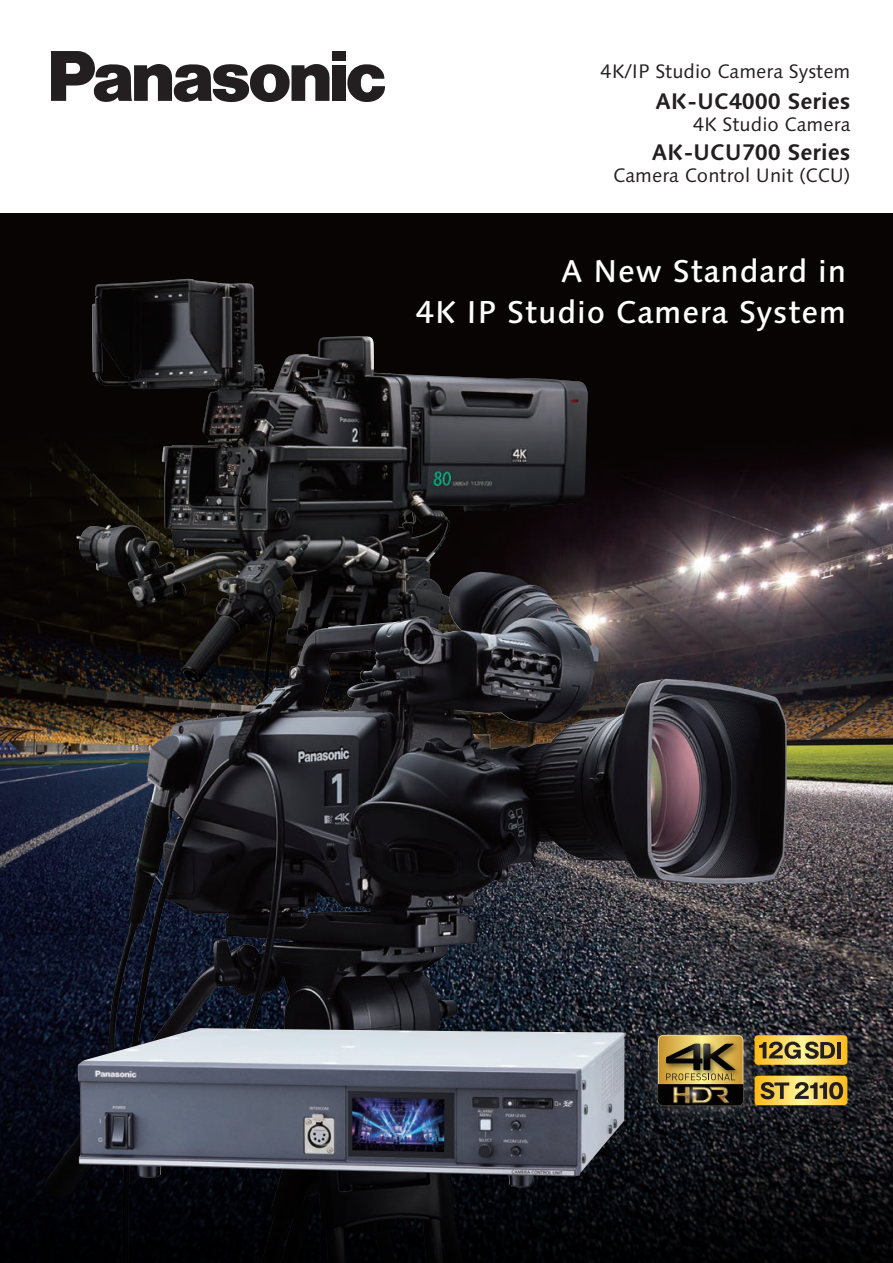
<style>
.page{position:relative;width:893px;height:1263px;background:#fff}
.page>*{position:absolute;margin:0;border:0;box-sizing:border-box;transform-origin:0 0}
.t1{font:500 31.5px/40.5px "Syntax Next LT Pro";letter-spacing:.025em;color:#fff;text-align:right}
.t2{font:700 22.5px "Syntax Next LT Pro";color:#231f20}
.t3{font:19.5px "Syntax Next LT Pro";color:#231f20}
</style>
<div class="page">
<img style="left:0;top:213px;width:893px;height:759px">
<img style="left:76px;top:279px;width:169px;height:329px">
<img style="left:438px;top:572px;width:42px;height:61px">
<svg style="left:0;top:972px;width:893px;height:291px;background:#0f1117"></svg>
<img style="left:78px;top:1028px;width:546px;height:160px">
<svg style="left:347px;top:64px;width:38px;height:38px"></svg>
<div style="left:332px;top:51px;width:14px;height:9px;background:#231f20"></div>
<div style="left:332px;top:65px;width:14px;height:36px;background:#231f20"></div>
<svg style="left:51px;top:51px;width:278px;height:51px"></svg>
<img style="left:648px;top:1026px;width:122px;height:106px">
<svg style="left:658px;top:1035px;width:85px;height:70px;background:#988141"></svg>
<img style="left:663px;top:1085px;width:77px;height:19px">
<svg style="left:755px;top:1035px;width:92px;height:30px;background:#c4a549"></svg>
<hr style="left:837px;top:1042px;width:4px;height:16px;background:#231f20">
<svg style="left:755px;top:1076px;width:92px;height:29px;background:#c7a84b"></svg>
<p class="t3" style="left:600px;top:59px;width:252px">4K/IP Studio Camera System</p>
<p class="t3" style="left:693px;top:112px;width:159px">4K Studio Camera</p>
<p class="t2" style="left:652px;top:138px;width:200px">AK-UCU700 Series</p>
<p class="t3" style="left:613px;top:163px;width:239px">Camera Control Unit (CCU)</p>
<p class="t2" style="left:656px;top:87px;width:196px">AK-UC4000 Series</p>
<h1 class="t1" style="left:416px;top:250px;width:432px">A New Standard in<br>4K IP Studio Camera System</h1>
</div>
